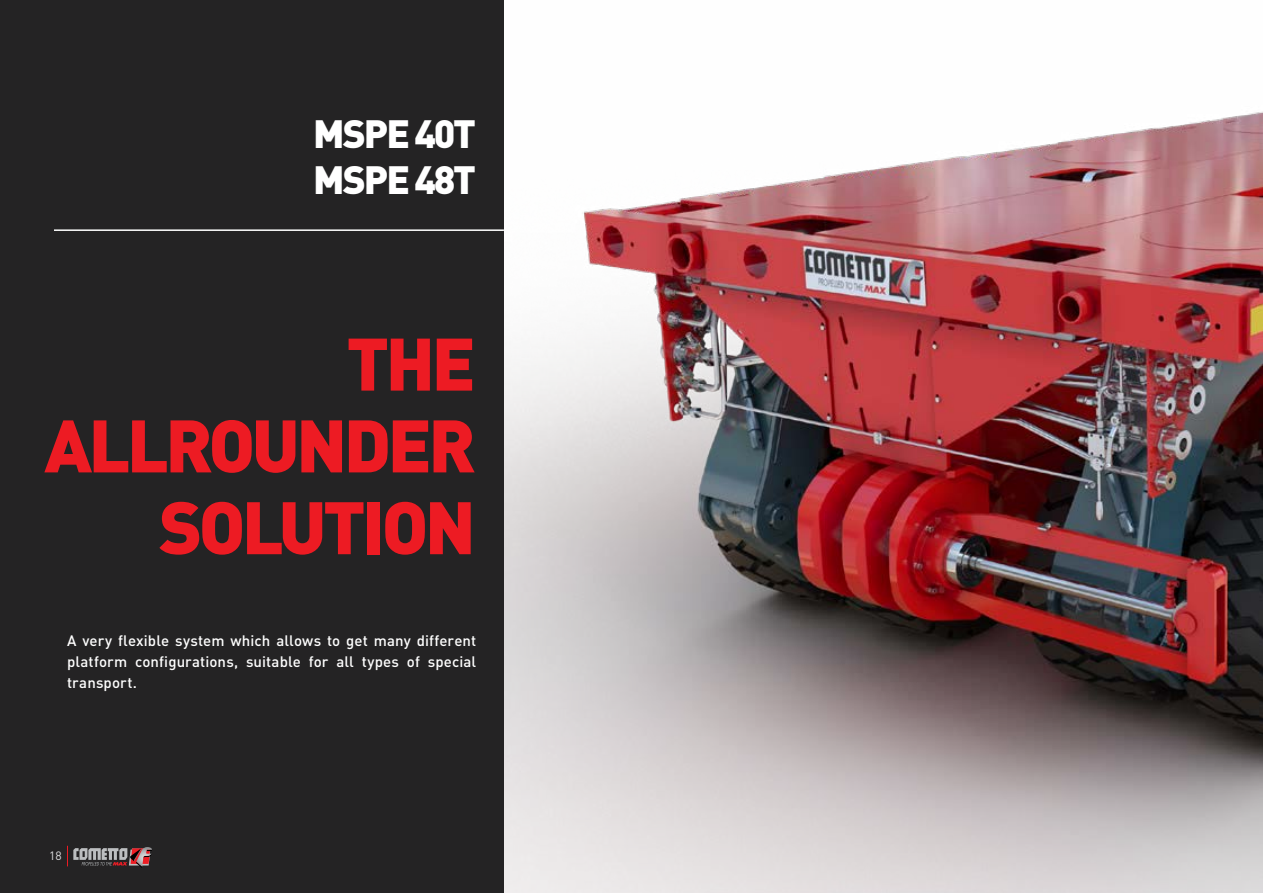
<style>
.page{position:relative;width:1263px;height:893px;background:#fff}
.page>*{position:absolute;margin:0;border:0;box-sizing:border-box;transform-origin:0 0}
.t1{font:900 73.05px/81.8px "DIN Pro";letter-spacing:-.05em;color:#ed1b23;text-align:right}
.t2{font:900 39px/46.8px "DIN Pro";letter-spacing:-.05em;color:#fff}
.t3{font:500 15px/21px "DIN Pro";letter-spacing:.005em;color:#fff;text-align:justify}
.t4{font:12px "DIN Pro";color:#dcddde}
</style>
<div class="page">
<div style="left:0;top:0;width:504px;height:893px;background:#242324"></div>
<hr style="left:54px;top:229px;width:450px;height:2px;background:#fff">
<img style="left:505px;top:111px;width:758px;height:782px">
<svg style="left:67px;top:846px;width:85px;height:22px"></svg>
<h2 class="t2" style="left:313px;top:105px;width:164px">MSPE 40T<br>MSPE 48T</h2>
<h1 class="t1" style="left:44px;top:314px;width:433px">THE<br>ALLROUNDER<br>SOLUTION</h1>
<p class="t3" style="left:67px;top:628px;width:411px">A very flexible system which allows to get many different platform configurations, suitable for all types of special transport.</p>
<p class="t4" style="left:49px;top:846px;width:14px">18</p>
</div>
